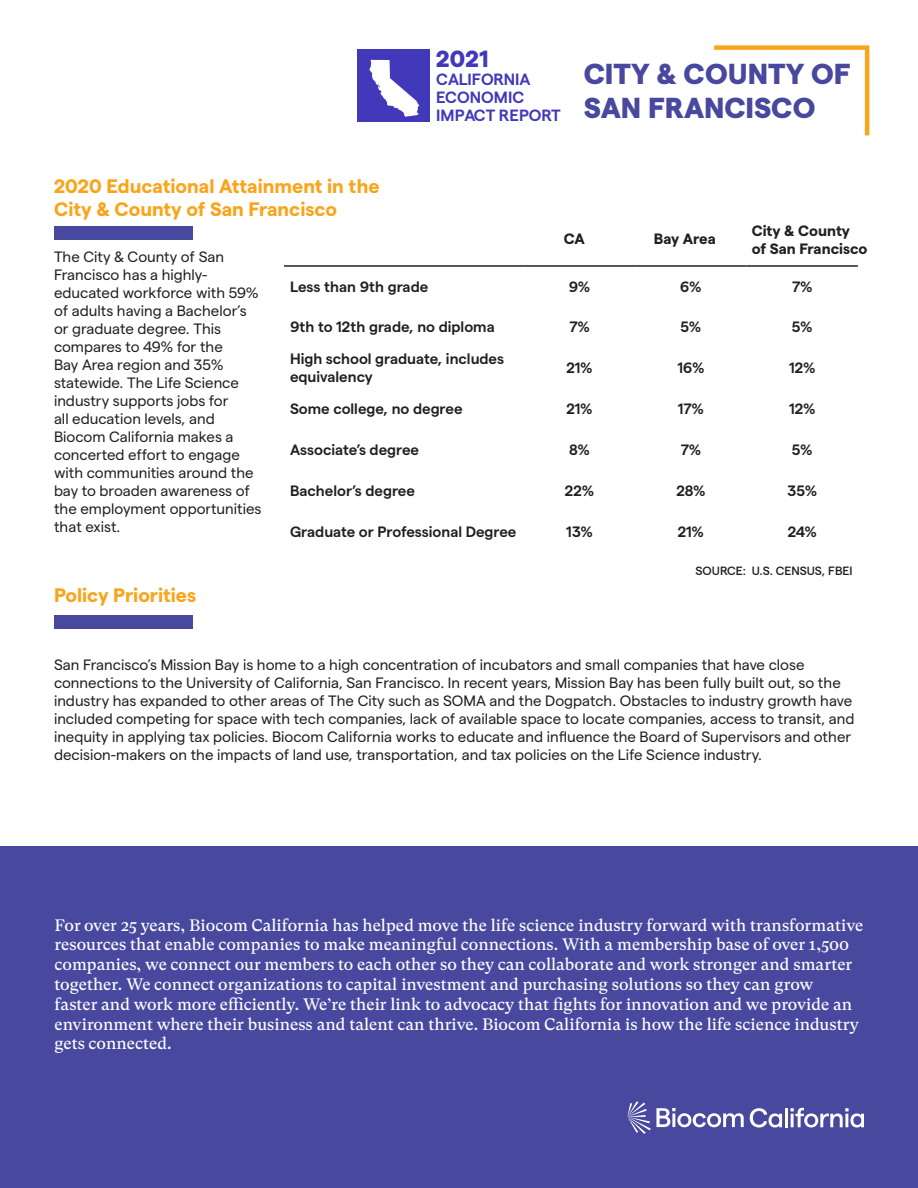
<style>
.page{position:relative;width:918px;height:1188px;background:#fff}
.page>*{position:absolute;margin:0;border:0;box-sizing:border-box;transform-origin:0 0}
.t1{font:800 28.8px/34.7px "Matter";color:#47489e}
.t2{font:800 23.4px "Matter";color:#4238ba}
.t3{font:700 19.5px/23.4px "Matter";color:#f9a51b}
.t4{font:16.5px/19.8px "GT Super Text";color:#fff}
.t5{font:600 16.35px/17.9px "Matter";color:#4238ba}
.t6{font:15px/18px "Matter";color:#231f20}
.t7{font:600 15px/18px "Matter";color:#231f20}
.t8{font:700 15px "Matter";color:#231f20}
.t9{font:500 12px "Matter";color:#231f20}
</style>
<div class="page">
<div style="left:357px;top:49px;width:73px;height:73px;background:#4238ba"></div>
<svg style="left:370px;top:60px;width:49px;height:57px"></svg>
<svg style="left:714px;top:45px;width:156px;height:91px"></svg>
<div style="left:54px;top:226px;width:138px;height:13px;background:#47489e"></div>
<div style="left:54px;top:615px;width:138px;height:13px;background:#47489e"></div>
<hr style="left:284px;top:265px;width:240px;height:2px;background:#231f20">
<hr style="left:524px;top:265px;width:111px;height:2px;background:#231f20">
<hr style="left:635px;top:265px;width:112px;height:2px;background:#231f20">
<hr style="left:747px;top:265px;width:111px;height:2px;background:#231f20">
<div style="left:0;top:847px;width:918px;height:341px;background:#47489e"></div>
<svg style="left:750px;top:1108px;width:32px;height:20px"></svg>
<hr style="left:785px;top:1108px;width:3px;height:19px;background:#fff">
<svg style="left:790px;top:1108px;width:74px;height:20px"></svg>
<svg style="left:627px;top:1101px;width:117px;height:33px"></svg>
<p class="t3" style="left:54px;top:173px;width:327px">2020 Educational Attainment in the<br>City &amp; County of San Francisco</p>
<h2 class="t2" style="left:436px;top:41px;width:54px">2021</h2>
<p class="t5" style="left:436px;top:69px;width:126px">CALIFORNIA<br>ECONOMIC<br>IMPACT REPORT</p>
<p class="t1" style="left:584px;top:54px;width:268px">CITY &amp; COUNTY OF<br>SAN FRANCISCO</p>
<p class="t6" style="left:54px;top:247px;width:209px">The City &amp; County of San<br>Francisco has a highly&shy;educated workforce with 59% of adults having a Bachelor’s or graduate degree. This compares to 49% for the<br>Bay Area region and 35% statewide. The Life Science industry supports jobs for<br>all education levels, and<br>Biocom California makes a concerted effort to engage with communities around the bay to broaden awareness of the employment opportunities that exist.</p>
<p class="t3" style="left:54px;top:582px;width:144px">Policy Priorities</p>
<p class="t8" style="left:564px;top:227px;width:22px">CA</p>
<p class="t8" style="left:654px;top:227px;width:64px">Bay Area</p>
<p class="t8" style="left:752px;top:220px;width:100px">City &amp; County</p>
<p class="t8" style="left:752px;top:238px;width:117px">of San Francisco</p>
<p class="t7" style="left:290px;top:276px;width:140px">Less than 9th grade</p>
<p class="t7" style="left:569px;top:276px;width:23px">9%</p>
<p class="t7" style="left:680px;top:276px;width:23px">6%</p>
<p class="t7" style="left:792px;top:276px;width:22px">7%</p>
<p class="t7" style="left:290px;top:317px;width:206px">9th to 12th grade, no diploma</p>
<p class="t7" style="left:569px;top:317px;width:22px">7%</p>
<p class="t7" style="left:681px;top:317px;width:22px">5%</p>
<p class="t7" style="left:792px;top:317px;width:22px">5%</p>
<p class="t7" style="left:290px;top:349px;width:216px">High school graduate, includes equivalency</p>
<p class="t7" style="left:567px;top:358px;width:27px">21%</p>
<p class="t7" style="left:677px;top:358px;width:28px">16%</p>
<p class="t7" style="left:789px;top:358px;width:28px">12%</p>
<p class="t7" style="left:290px;top:399px;width:174px">Some college, no degree</p>
<p class="t7" style="left:567px;top:399px;width:27px">21%</p>
<p class="t7" style="left:678px;top:399px;width:27px">17%</p>
<p class="t7" style="left:789px;top:399px;width:28px">12%</p>
<p class="t7" style="left:290px;top:439px;width:131px">Associate’s degree</p>
<p class="t7" style="left:569px;top:439px;width:22px">8%</p>
<p class="t7" style="left:681px;top:439px;width:22px">7%</p>
<p class="t7" style="left:792px;top:439px;width:22px">5%</p>
<p class="t7" style="left:290px;top:480px;width:126px">Bachelor’s degree</p>
<p class="t7" style="left:565px;top:480px;width:31px">22%</p>
<p class="t7" style="left:676px;top:480px;width:30px">28%</p>
<p class="t7" style="left:788px;top:480px;width:31px">35%</p>
<p class="t7" style="left:290px;top:521px;width:228px">Graduate or Professional Degree</p>
<p class="t7" style="left:566px;top:521px;width:28px">13%</p>
<p class="t7" style="left:678px;top:521px;width:27px">21%</p>
<p class="t7" style="left:788px;top:521px;width:30px">24%</p>
<p class="t9" style="left:695px;top:562px;width:159px">SOURCE: U.S. CENSUS, FBEI</p>
<p class="t6" style="left:54px;top:655px;width:802px">San Francisco’s Mission Bay is home to a high concentration of incubators and small companies that have close connections to the University of California, San Francisco. In recent years, Mission Bay has been fully built out, so the industry has expanded to other areas of The City such as SOMA and the Dogpatch. Obstacles to industry growth have included competing for space with tech companies, lack of available space to locate companies, access to transit, and inequity in applying tax policies. Biocom California works to educate and influence the Board of Supervisors and other decision-makers on the impacts of land use, transportation, and tax policies on the Life Science industry.</p>
<p class="t4" style="left:55px;top:915px;width:810px">For over 25 years, Biocom California has helped move the life science industry forward with transformative resources that enable companies to make meaningful connections. With a membership base of over 1,500 companies, we connect our members to each other so they can collaborate and work stronger and smarter together. We connect organizations to capital investment and purchasing solutions so they can grow<br>faster and work more efficiently. We’re their link to advocacy that fights for innovation and we provide an environment where their business and talent can thrive. Biocom California is how the life science industry gets connected.</p>
</div>
